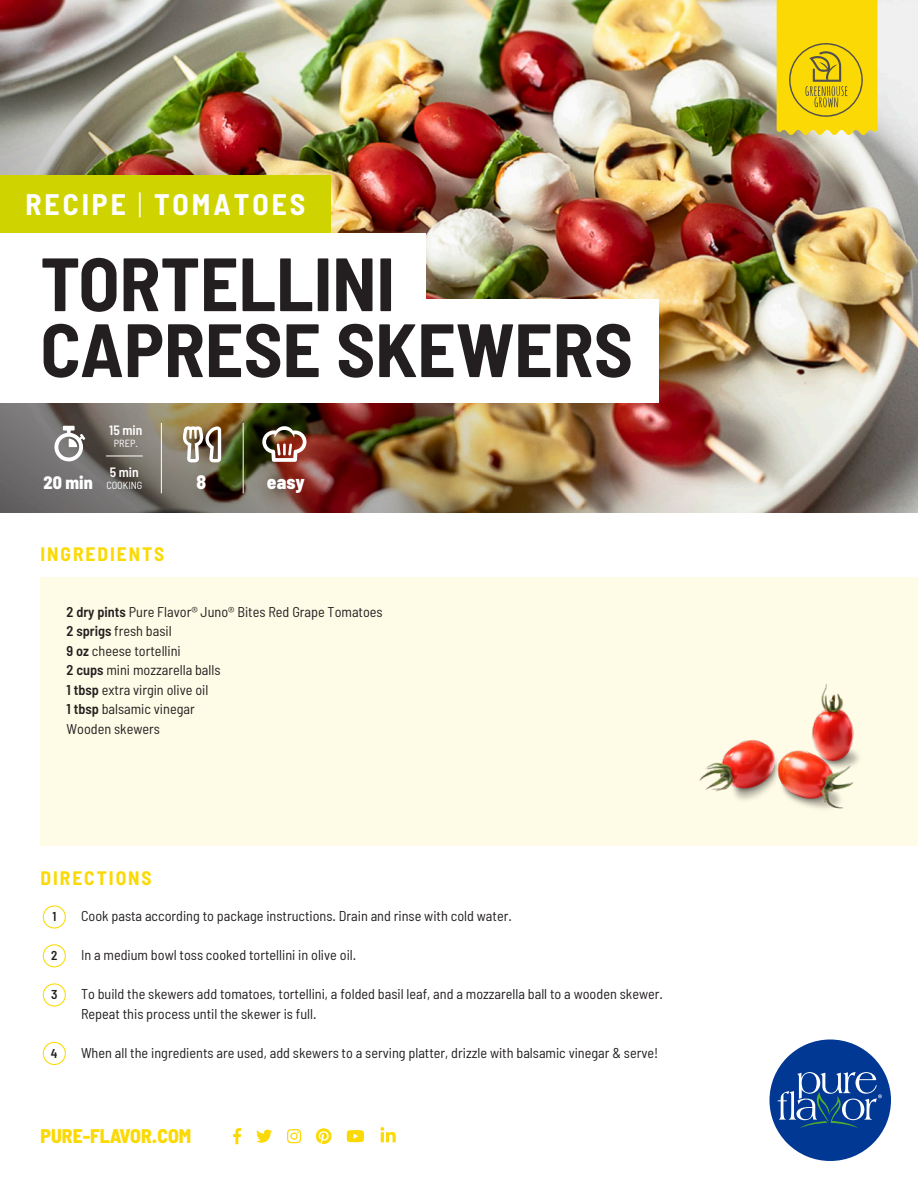
<style>
.page{position:relative;width:918px;height:1188px;background:#fff}
.page>*{position:absolute;margin:0;border:0;box-sizing:border-box;transform-origin:0 0}
.t1{font:700 semi-condensed 75.3px/65.8px "Barlow";color:#231f20}
.t2{font:700 semi-condensed 29.7px "Barlow";letter-spacing:.1em;color:#fff}
.t3{font:800 semi-condensed 19.65px "Barlow";color:#fbd905}
.t4{font:700 semi-condensed 19.5px "Barlow";letter-spacing:.1em;color:#fbd905}
.t5{font:800 semi-condensed 19.5px "Barlow";color:#fff}
.t6{font:800 semi-condensed 18px "Barlow";color:#fff}
.t7{font:semi-condensed 14.25px/19.5px "Barlow";color:#231f20}
.t8{font:600 semi-condensed 13.5px "Barlow";color:#fff}
.t9{font:600 semi-condensed 12.9px "Barlow";color:#231f20}
.t10{font:semi-condensed 10.35px "Barlow";color:#fff}
.s1{font-weight:300}
.s2{font-weight:600}
</style>
<div class="page">
<img style="left:0;top:0;width:918px;height:513px">
<div style="left:40px;top:578px;width:878px;height:268px;background:#fefbe6"></div>
<svg style="left:183px;top:426px;width:38px;height:36px"></svg>
<svg style="left:262px;top:426px;width:45px;height:36px"></svg>
<svg style="left:54px;top:426px;width:31px;height:35px"></svg>
<hr style="left:161px;top:423px;width:1px;height:70px;background:#fff">
<hr style="left:243px;top:423px;width:1px;height:70px;background:#fff">
<hr style="left:106px;top:456px;width:37px;height:1px;background:#fff">
<div style="left:0;top:233px;width:426px;height:103px;background:#fff"></div>
<div style="left:0;top:299px;width:658px;height:103px;background:#fff"></div>
<div style="left:0;top:176px;width:331px;height:57px;background:#cfd400"></div>
<svg style="left:769px;top:1040px;width:122px;height:121px"></svg>
<svg style="left:777px;top:0;width:101px;height:135px;background:#eecf0e"></svg>
<svg style="left:233px;top:1128px;width:131px;height:16px"></svg>
<svg style="left:381px;top:1127px;width:15px;height:15px"></svg>
<div style="left:43px;top:905px;width:23px;height:24px;border:1px solid #fbd905;border-radius:50%"></div>
<div style="left:43px;top:944px;width:23px;height:23px;border:1px solid #fbd905;border-radius:50%"></div>
<div style="left:43px;top:983px;width:23px;height:24px;border:1px solid #fbd905;border-radius:50%"></div>
<div style="left:43px;top:1042px;width:23px;height:23px;border:1px solid #fbd905;border-radius:50%"></div>
<img style="left:699px;top:684px;width:160px;height:125px">
<h2 class="t2" style="left:26px;top:186px;width:281px">RECIPE <span class="s1">|</span> TOMATOES</h2>
<h1 class="t1" style="left:40px;top:250px;width:594px">TORTELLINI<br>CAPRESE SKEWERS</h1>
<p class="t8" style="left:109px;top:422px;width:35px">15 min</p>
<p class="t10" style="left:114px;top:437px;width:25px">PREP.</p>
<p class="t8" style="left:110px;top:463px;width:31px">5 min</p>
<p class="t10" style="left:106px;top:479px;width:37px">COOKING</p>
<p class="t6" style="left:44px;top:471px;width:51px">20 min</p>
<h3 class="t5" style="left:197px;top:470px;width:11px">8</h3>
<h3 class="t5" style="left:267px;top:470px;width:39px">easy</h3>
<h3 class="t4" style="left:40px;top:542px;width:125px">INGREDIENTS</h3>
<p class="t7" style="left:67px;top:601px;width:318px"><span class="s2">2 dry pints</span> Pure Flavor® Juno® Bites Red Grape Tomatoes<br><span class="s2">2 sprigs</span> fresh basil<br><span class="s2">9 oz</span> cheese tortellini<br><span class="s2">2 cups</span> mini mozzarella balls<br><span class="s2">1 tbsp</span> extra virgin olive oil<br><span class="s2">1 tbsp</span> balsamic vinegar<br>Wooden skewers</p>
<h3 class="t4" style="left:40px;top:866px;width:113px">DIRECTIONS</h3>
<p class="t9" style="left:52px;top:909px;width:5px">1</p>
<p class="t9" style="left:51px;top:948px;width:8px">2</p>
<p class="t9" style="left:51px;top:987px;width:8px">3</p>
<p class="t9" style="left:51px;top:1045px;width:8px">4</p>
<p class="t7" style="left:81px;top:906px;width:432px">Cook pasta according to package instructions. Drain and rinse with cold water.</p>
<p class="t7" style="left:81px;top:945px;width:277px">In a medium bowl toss cooked tortellini in olive oil.</p>
<p class="t7" style="left:81px;top:984px;width:583px">To build the skewers add tomatoes, tortellini, a folded basil leaf, and a mozzarella ball to a wooden skewer.<br>Repeat this process until the skewer is full.</p>
<p class="t7" style="left:81px;top:1043px;width:579px">When all the ingredients are used, add skewers to a serving platter, drizzle with balsamic vinegar &amp; serve!</p>
<h3 class="t3" style="left:40px;top:1124px;width:152px">PURE-FLAVOR.COM</h3>
</div>
